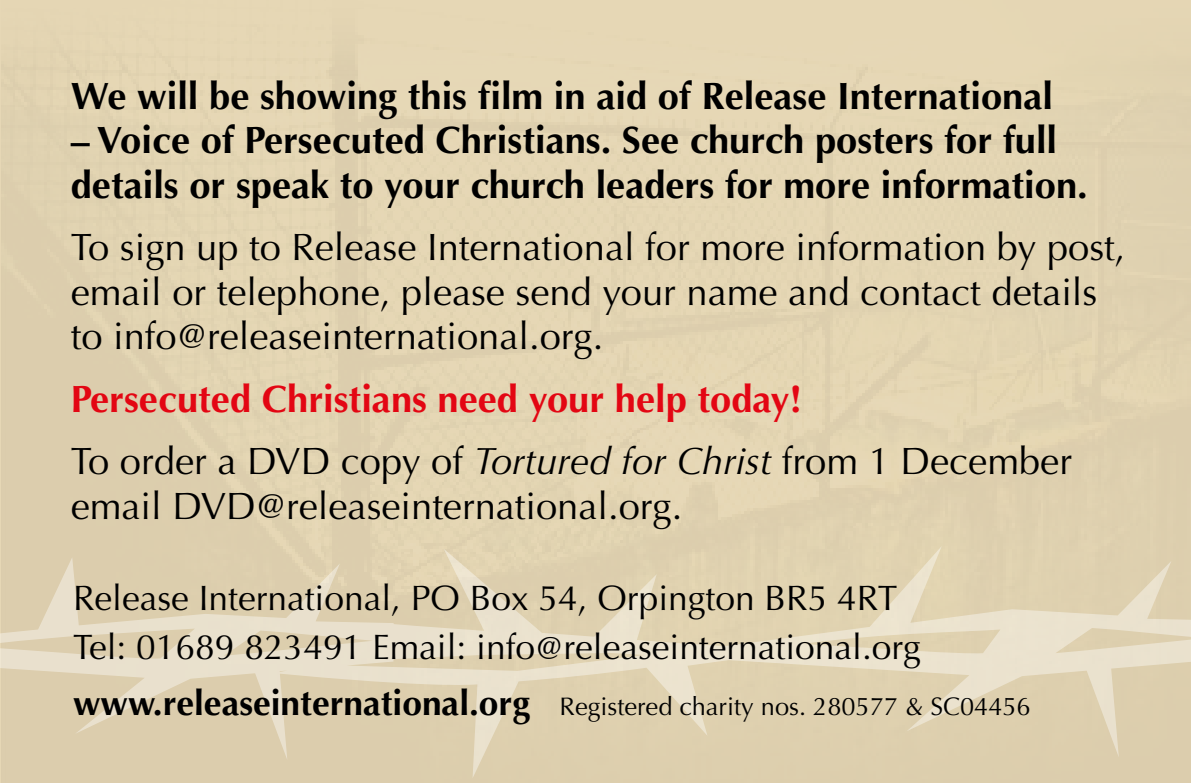
<style>
.page{position:relative;width:1191px;height:783px;background:#fff}
.page>*{position:absolute;margin:0;border:0;box-sizing:border-box;transform-origin:0 0}
.t1{font:38px/44.4px "Optima";color:#000}
.t2{font:700 38px/44.4px "Optima";color:#000}
.t3{font:700 38px/62.4px "Optima";color:#e30613}
.t4{font:35.2px/49.2px "Optima";color:#000}
.t5{font:25.2px "Optima";color:#000}
.s1{font-weight:400;color:#000}
.s2{font-weight:400;font-style:italic;color:#000}
.s3{font-weight:700;font-size:35.2px}
</style>
<div class="page">
<svg style="left:0;top:546px;width:1191px;height:232px;fill:#ded0ae"></svg>
<p class="t2" style="left:71px;top:74px;width:983px">We will be showing this film in aid of Release International</p>
<p class="t2" style="left:71px;top:119px;width:1018px">– Voice of Persecuted Christians. See church posters for full details or speak to your church leaders for more information.</p>
<p class="t1" style="left:71px;top:226px;width:1056px">To sign up to Release International for more information by post, email or telephone, please send your name and contact details to info@releaseinternational.org.</p>
<p class="t3" style="left:71px;top:368px;width:1002px">Persecuted Christians need your help today!<br><span class="s1">To order a DVD copy of</span> <span class="s2">Tortured for Christ</span> <span class="s1">from 1 December</span></p>
<p class="t1" style="left:71px;top:484px;width:613px">email DVD@releaseinternational.org.</p>
<p class="t4" style="left:73px;top:574px;width:849px">Release International, PO Box 54, Orpington BR5 4RT<br>Tel: 01689 823491 Email: info@releaseinternational.org</p>
<p class="t5" style="left:73px;top:691px;width:959px"><span class="s3">www.releaseinternational.org</span> Registered charity nos. 280577 &amp; SC04456</p>
</div>
